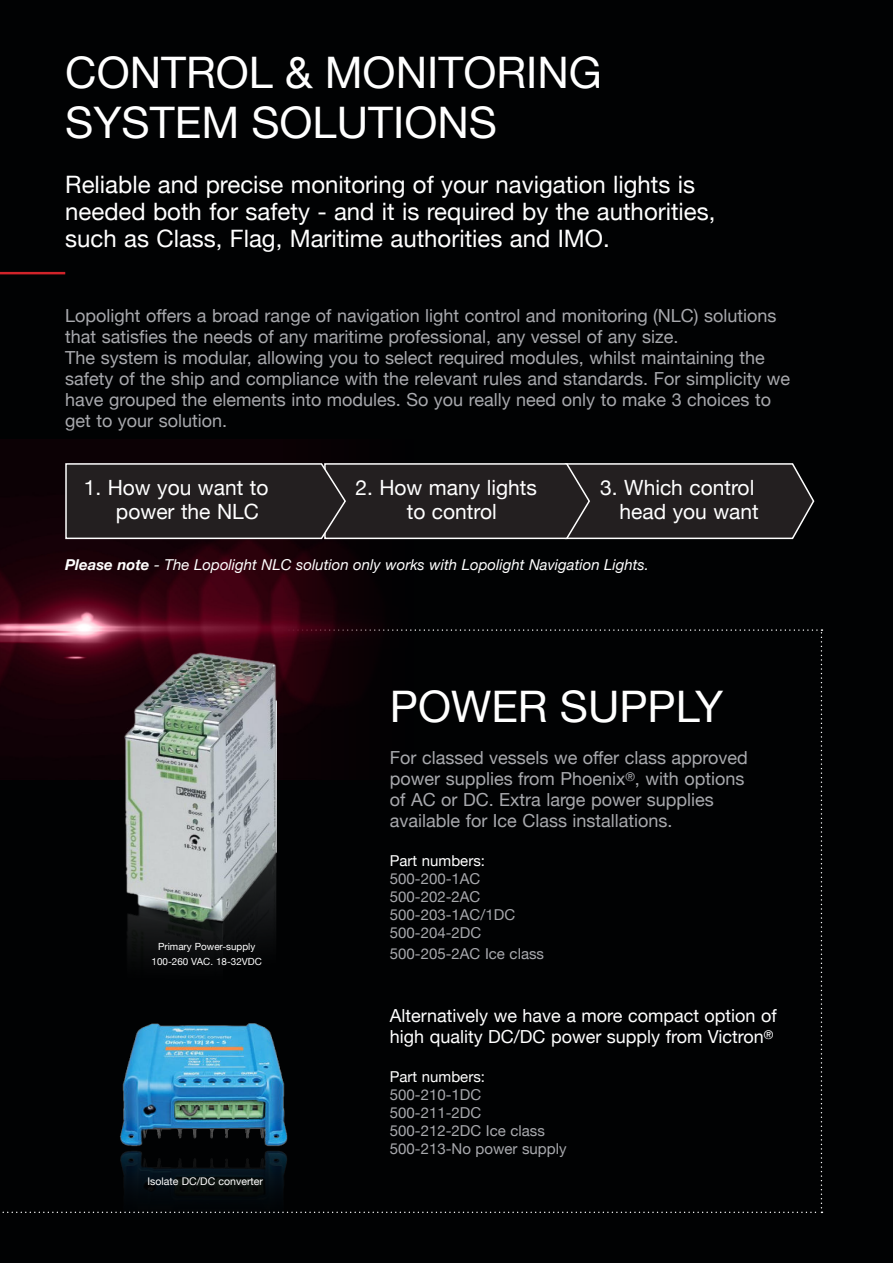
<style>
.page{position:relative;width:893px;height:1263px;background:#fff}
.page>*{position:absolute;margin:0;border:0;box-sizing:border-box;transform-origin:0 0}
.t1{font:43.5px/49.5px "Helvetica Neue";color:#fff}
.t2{font:24px/27px "Helvetica Neue";color:#fff}
.t3{font:21px/24px "Helvetica Neue";color:#fff;text-align:right}
.t4{font:18px/21px "Helvetica Neue";color:#a8a9ad}
.t5{font:18px/21px "Helvetica Neue";color:#fff}
.t6{font:15px/18px "Helvetica Neue";color:#a8a9ad}
.t7{font:italic 15px "Helvetica Neue";color:#fff}
.t8{font:15px "Helvetica Neue";color:#fff}
.t9{font:10.5px "Helvetica Neue";color:#fff}
.t10{font:9.9px/15.3px "Helvetica Neue";color:#fff;text-align:center}
.s1{font-weight:700}
</style>
<div class="page">
<div style="left:2px;top:1px;width:889px;height:1260px;background:#010203"></div>
<svg style="left:0;top:629px;width:822px;height:584px"></svg>
<img style="left:0;top:439px;width:413px;height:340px">
<img style="left:118px;top:1020px;width:172px;height:243px">
<img style="left:118px;top:649px;width:159px;height:279px">
<img style="left:118px;top:873px;width:105px;height:277px">
<img style="left:223px;top:851px;width:53px;height:280px">
<hr style="left:0;top:272px;width:65px;height:2px;background:#d1232a">
<svg style="left:65px;top:462px;width:750px;height:78px;background:#2b2728"></svg>
<h1 class="t1" style="left:65px;top:52px;width:538px">CONTROL &amp; MONITORING<br>SYSTEM SOLUTIONS</h1>
<h2 class="t2" style="left:65px;top:173px;width:652px">Reliable and precise monitoring of your navigation lights is needed both for safety - and it is required by the authorities, such as Class, Flag, Maritime authorities and IMO.</h2>
<p class="t4" style="left:65px;top:307px;width:726px">Lopolight offers a broad range of navigation light control and monitoring (NLC) solutions that satisfies the needs of any maritime professional, any vessel of any size.<br>The system is modular, allowing you to select required modules, whilst maintaining the safety of the ship and compliance with the relevant rules and standards. For simplicity we have grouped the elements into modules. So you really need only to make 3 choices to get to your solution.</p>
<p class="t3" style="left:116px;top:477px;width:154px;text-align:left;text-indent:-32px">1. How you want to power the NLC</p>
<p class="t3" style="left:355px;top:477px;width:183px;text-align:center">2. How many lights to control</p>
<p class="t3" style="left:600px;top:477px;width:160px">3. Which control head you want</p>
<p class="t7" style="left:65px;top:559px;width:585px"><span class="s1">Please note</span> - The Lopolight NLC solution only works with Lopolight Navigation Lights.</p>
<p class="t10" style="left:152px;top:939px;width:112px">Primary Power-supply<br>100-260 VAC. 18-32VDC</p>
<p class="t9" style="left:148px;top:1177px;width:117px">Isolate DC/DC converter</p>
<h1 class="t1" style="left:390px;top:685px;width:335px">POWER SUPPLY</h1>
<p class="t4" style="left:390px;top:748px;width:360px">For classed vessels we offer class approved power supplies from Phoenix<sup>®</sup>, with options of AC or DC. Extra large power supplies available for Ice Class installations.</p>
<p class="t8" style="left:390px;top:855px;width:97px">Part numbers:</p>
<p class="t6" style="left:390px;top:871px;width:127px">500-200-1AC<br>500-202-2AC<br>500-203-1AC/1DC<br>500-204-2DC</p>
<p class="t6" style="left:390px;top:946px;width:156px">500-205-2AC Ice class</p>
<p class="t5" style="left:390px;top:1006px;width:388px">Alternatively we have a more compact option of high quality DC/DC power supply from Victron<sup>®</sup></p>
<p class="t8" style="left:390px;top:1071px;width:97px">Part numbers:</p>
<p class="t6" style="left:390px;top:1087px;width:178px">500-210-1DC<br>500-211-2DC<br>500-212-2DC Ice class<br>500-213-No power supply</p>
</div>
